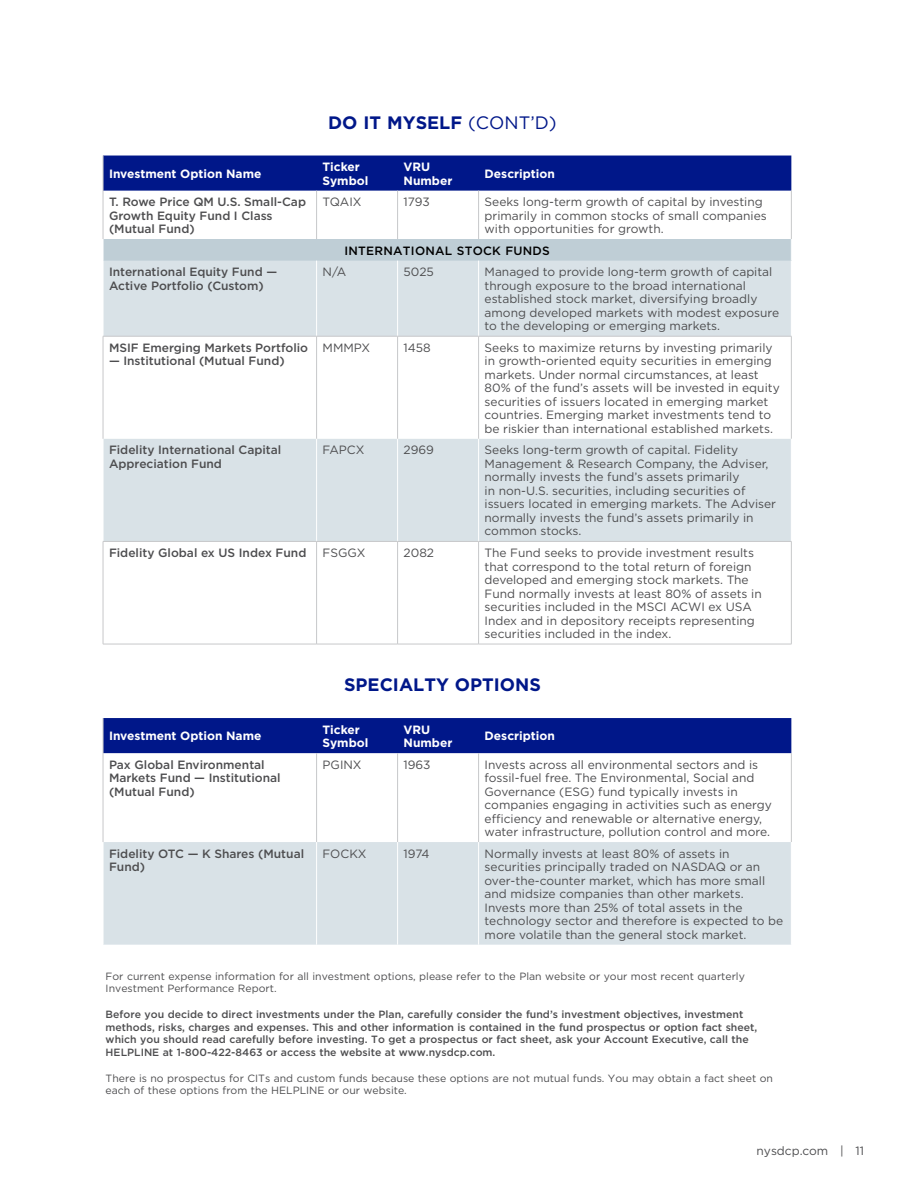
<style>
.page{position:relative;width:918px;height:1188px;background:#fff}
.page>*{position:absolute;margin:0;border:0;box-sizing:border-box;transform-origin:0 0}
.H1_2{font:700 18px "Gotham";color:#001789}
.t1{font:12px/13.5px "Gotham";color:#4d4d4f}
.t2{font:500 12px/13.5px "Gotham";color:#4d4d4f}
.t3{font:700 12px/13.5px "Gotham";color:#fff}
.t4{font:500 12px "Gotham";letter-spacing:.02em;color:#000}
.t5{font:500 10.5px/12.8px "Gotham";color:#4d4d4f}
.t6{font:10.5px/12.8px "Gotham";color:#4d4d4f}
.s1{font-weight:400}
</style>
<div class="page">
<div style="left:104px;top:156px;width:687px;height:35px;background:#001789"></div>
<div style="left:103px;top:239px;width:688px;height:22px;background:#bfced6"></div>
<svg style="left:104px;top:261px;width:687px;height:280px;fill:#d9e2e7"></svg>
<hr style="left:103px;top:156px;width:1px;height:35px;background:#c7c8ca">
<hr style="left:103px;top:191px;width:1px;height:48px;background:#c7c8ca">
<hr style="left:316px;top:191px;width:1px;height:48px;background:#c7c8ca">
<hr style="left:397px;top:191px;width:1px;height:48px;background:#c7c8ca">
<hr style="left:478px;top:191px;width:1px;height:48px;background:#c7c8ca">
<hr style="left:791px;top:191px;width:1px;height:48px;background:#c7c8ca">
<hr style="left:316px;top:261px;width:1px;height:75px;background:#fff">
<hr style="left:397px;top:261px;width:1px;height:75px;background:#fff">
<hr style="left:478px;top:261px;width:1px;height:75px;background:#fff">
<svg style="left:103px;top:239px;width:1px;height:22px"></svg>
<hr style="left:103px;top:336px;width:1px;height:103px;background:#c7c8ca">
<hr style="left:103px;top:336px;width:214px;height:1px;background:#c7c8ca">
<hr style="left:317px;top:336px;width:81px;height:1px;background:#c7c8ca">
<hr style="left:398px;top:336px;width:81px;height:1px;background:#c7c8ca">
<hr style="left:479px;top:336px;width:313px;height:1px;background:#c7c8ca">
<hr style="left:316px;top:336px;width:1px;height:103px;background:#c7c8ca">
<hr style="left:397px;top:336px;width:1px;height:103px;background:#c7c8ca">
<hr style="left:478px;top:336px;width:1px;height:103px;background:#c7c8ca">
<hr style="left:791px;top:336px;width:1px;height:103px;background:#c7c8ca">
<hr style="left:316px;top:439px;width:1px;height:102px;background:#fff">
<hr style="left:397px;top:439px;width:1px;height:102px;background:#fff">
<hr style="left:478px;top:439px;width:1px;height:102px;background:#fff">
<hr style="left:103px;top:542px;width:1px;height:102px;background:#c7c8ca">
<hr style="left:103px;top:541px;width:214px;height:1px;background:#c7c8ca">
<hr style="left:317px;top:541px;width:81px;height:1px;background:#c7c8ca">
<hr style="left:398px;top:541px;width:81px;height:1px;background:#c7c8ca">
<hr style="left:479px;top:541px;width:313px;height:1px;background:#c7c8ca">
<hr style="left:316px;top:542px;width:1px;height:102px;background:#c7c8ca">
<hr style="left:397px;top:542px;width:1px;height:102px;background:#c7c8ca">
<hr style="left:478px;top:542px;width:1px;height:102px;background:#c7c8ca">
<hr style="left:791px;top:542px;width:1px;height:102px;background:#c7c8ca">
<hr style="left:103px;top:644px;width:214px;height:1px;background:#c7c8ca">
<hr style="left:317px;top:644px;width:81px;height:1px;background:#c7c8ca">
<hr style="left:398px;top:644px;width:81px;height:1px;background:#c7c8ca">
<hr style="left:479px;top:644px;width:313px;height:1px;background:#c7c8ca">
<div style="left:104px;top:718px;width:687px;height:35px;background:#001789"></div>
<div style="left:104px;top:842px;width:687px;height:103px;background:#d9e2e7"></div>
<hr style="left:103px;top:718px;width:1px;height:35px;background:#c7c8ca">
<hr style="left:103px;top:753px;width:1px;height:89px;background:#c7c8ca">
<hr style="left:316px;top:753px;width:1px;height:89px;background:#c7c8ca">
<hr style="left:397px;top:753px;width:1px;height:89px;background:#c7c8ca">
<hr style="left:478px;top:753px;width:1px;height:89px;background:#c7c8ca">
<hr style="left:791px;top:753px;width:1px;height:89px;background:#c7c8ca">
<hr style="left:316px;top:842px;width:1px;height:103px;background:#fff">
<hr style="left:397px;top:842px;width:1px;height:103px;background:#fff">
<hr style="left:478px;top:842px;width:1px;height:103px;background:#fff">
<h1 class="H1_2" style="left:328px;top:110px;width:230px">DO IT MYSELF <span class="s1">(CONT’D)</span></h1>
<p class="t3" style="left:109px;top:167px;width:154px">Investment Option Name</p>
<p class="t3" style="left:323px;top:160px;width:47px">Ticker<br>Symbol</p>
<p class="t3" style="left:404px;top:160px;width:50px">VRU<br>Number</p>
<p class="t3" style="left:485px;top:167px;width:72px">Description</p>
<p class="t2" style="left:109px;top:195px;width:199px">T. Rowe Price QM U.S. Small-Cap</p>
<p class="t2" style="left:109px;top:208px;width:165px">Growth Equity Fund I Class (Mutual Fund)</p>
<p class="t1" style="left:323px;top:195px;width:41px">TQAIX</p>
<p class="t1" style="left:404px;top:195px;width:28px">1793</p>
<p class="t1" style="left:485px;top:195px;width:284px">Seeks long-term growth of capital by investing primarily in common stocks of small companies with opportunities for growth.</p>
<p class="t4" style="left:345px;top:243px;width:207px">INTERNATIONAL STOCK FUNDS</p>
<p class="t2" style="left:109px;top:265px;width:170px">International Equity Fund —<br>Active Portfolio (Custom)</p>
<p class="t1" style="left:323px;top:265px;width:25px">N/A</p>
<p class="t1" style="left:404px;top:265px;width:32px">5025</p>
<p class="t1" style="left:485px;top:265px;width:296px">Managed to provide long-term growth of capital through exposure to the broad international established stock market, diversifying broadly among developed markets with modest exposure to the developing or emerging markets.</p>
<p class="t2" style="left:109px;top:341px;width:201px">MSIF Emerging Markets Portfolio</p>
<p class="t2" style="left:109px;top:354px;width:177px">— Institutional (Mutual Fund)</p>
<p class="t1" style="left:323px;top:341px;width:49px">MMMPX</p>
<p class="t1" style="left:404px;top:341px;width:29px">1458</p>
<p class="t1" style="left:485px;top:341px;width:297px">Seeks to maximize returns by investing primarily in growth-oriented equity securities in emerging markets. Under normal circumstances, at least 80% of the fund’s assets will be invested in equity securities of issuers located in emerging market countries. Emerging market investments tend to be riskier than international established markets.</p>
<p class="t2" style="left:109px;top:443px;width:174px">Fidelity International Capital<br>Appreciation Fund</p>
<p class="t1" style="left:323px;top:443px;width:43px">FAPCX</p>
<p class="t1" style="left:404px;top:443px;width:32px">2969</p>
<p class="t1" style="left:485px;top:443px;width:293px">Seeks long-term growth of capital. Fidelity Management &amp; Research Company, the Adviser, normally invests the fund’s assets primarily<br>in non-U.S. securities, including securities of issuers located in emerging markets. The Adviser normally invests the fund’s assets primarily in common stocks.</p>
<p class="t2" style="left:109px;top:546px;width:199px">Fidelity Global ex US Index Fund</p>
<p class="t1" style="left:323px;top:546px;width:44px">FSGGX</p>
<p class="t1" style="left:404px;top:546px;width:32px">2082</p>
<p class="t1" style="left:485px;top:546px;width:279px">The Fund seeks to provide investment results that correspond to the total return of foreign developed and emerging stock markets. The Fund normally invests at least 80% of assets in securities included in the MSCI ACWI ex USA Index and in depository receipts representing securities included in the index.</p>
<h1 class="H1_2" style="left:344px;top:673px;width:198px">SPECIALTY OPTIONS</h1>
<p class="t3" style="left:109px;top:729px;width:154px">Investment Option Name</p>
<p class="t3" style="left:323px;top:723px;width:47px">Ticker<br>Symbol</p>
<p class="t3" style="left:404px;top:723px;width:50px">VRU<br>Number</p>
<p class="t3" style="left:485px;top:729px;width:72px">Description</p>
<p class="t2" style="left:109px;top:757px;width:173px">Pax Global Environmental<br>Markets Fund — Institutional (Mutual Fund)</p>
<p class="t1" style="left:323px;top:757px;width:41px">PGINX</p>
<p class="t1" style="left:404px;top:757px;width:29px">1963</p>
<p class="t1" style="left:485px;top:757px;width:289px">Invests across all environmental sectors and is fossil-fuel free. The Environmental, Social and Governance (ESG) fund typically invests in companies engaging in activities such as energy efficiency and renewable or alternative energy, water infrastructure, pollution control and more.</p>
<p class="t2" style="left:109px;top:847px;width:197px">Fidelity OTC — K Shares (Mutual<br>Fund)</p>
<p class="t1" style="left:323px;top:846px;width:46px">FOCKX</p>
<p class="t1" style="left:404px;top:846px;width:27px">1974</p>
<p class="t1" style="left:485px;top:846px;width:300px">Normally invests at least 80% of assets in securities principally traded on NASDAQ or an over-the-counter market, which has more small and midsize companies than other markets.<br>Invests more than 25% of total assets in the technology sector and therefore is expected to be more volatile than the general stock market.</p>
<p class="t6" style="left:106px;top:969px;width:641px">For current expense information for all investment options, please refer to the Plan website or your most recent quarterly<br>Investment Performance Report.</p>
<p class="t5" style="left:106px;top:1008px;width:653px">Before you decide to direct investments under the Plan, carefully consider the fund’s investment objectives, investment methods, risks, charges and expenses. This and other information is contained in the fund prospectus or option fact sheet, which you should read carefully before investing. To get a prospectus or fact sheet, ask your Account Executive, call the HELPLINE at 1-800-422-8463 or access the website at www.nysdcp.com.</p>
<p class="t6" style="left:106px;top:1071px;width:669px">There is no prospectus for CITs and custom funds because these options are not mutual funds. You may obtain a fact sheet on each of these options from the HELPLINE or our website.</p>
<p class="t1" style="left:757px;top:1144px;width:109px">nysdcp.com | 11</p>
</div>
